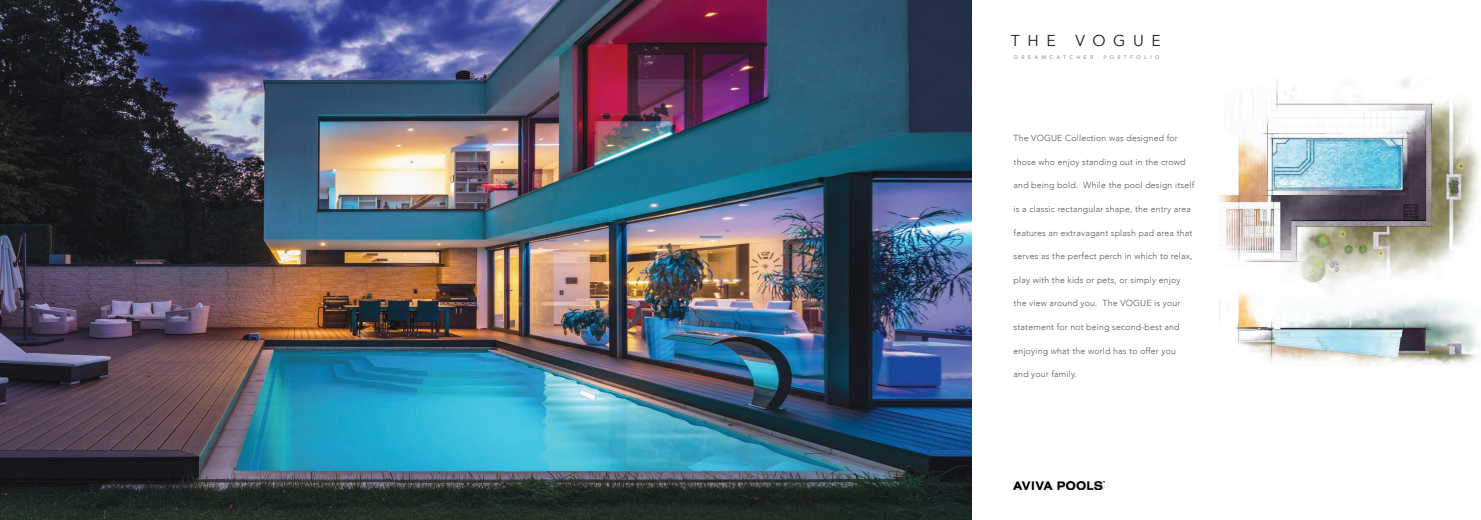
<style>
.page{position:relative;width:1481px;height:520px;background:#fff}
.page>*{position:absolute;margin:0;border:0;box-sizing:border-box;transform-origin:0 0}
.t1{font:15.75px "Avenir";letter-spacing:.48em;color:#231f20}
.t2{font:300 8.75px "Avenir";letter-spacing:.02em;color:#57585a}
.t3{font:500 5.25px "Avenir";letter-spacing:.63em;color:#838fc7}
</style>
<div class="page">
<img style="left:0;top:0;width:971px;height:520px">
<img style="left:1217px;top:78px;width:263px;height:288px">
<img style="left:1013px;top:481px;width:91px;height:8px">
<p class="t1" style="left:1011px;top:31px;width:151px">THE VOGUE</p>
<p class="t3" style="left:1014px;top:52px;width:81px">DREAMCATCHER</p>
<p class="t3" style="left:1103px;top:52px;width:58px">PORTFOLIO</p>
<p class="t2" style="left:1013px;top:133px;width:166px">The VOGUE Collection was designed for</p>
<p class="t2" style="left:1013px;top:156px;width:173px">those who enjoy standing out in the crowd</p>
<p class="t2" style="left:1013px;top:180px;width:182px">and being bold. While the pool design itself</p>
<p class="t2" style="left:1013px;top:204px;width:179px">is a classic rectangular shape, the entry area</p>
<p class="t2" style="left:1013px;top:227px;width:180px">features an extravagant splash pad area that</p>
<p class="t2" style="left:1013px;top:251px;width:180px">serves as the perfect perch in which to relax,</p>
<p class="t2" style="left:1013px;top:274px;width:168px">play with the kids or pets, or simply enjoy</p>
<p class="t2" style="left:1013px;top:298px;width:168px">the view around you. The VOGUE is your</p>
<p class="t2" style="left:1013px;top:322px;width:168px">statement for not being second-best and</p>
<p class="t2" style="left:1013px;top:345px;width:164px">enjoying what the world has to offer you</p>
<p class="t2" style="left:1013px;top:369px;width:65px">and your family.</p>
</div>
